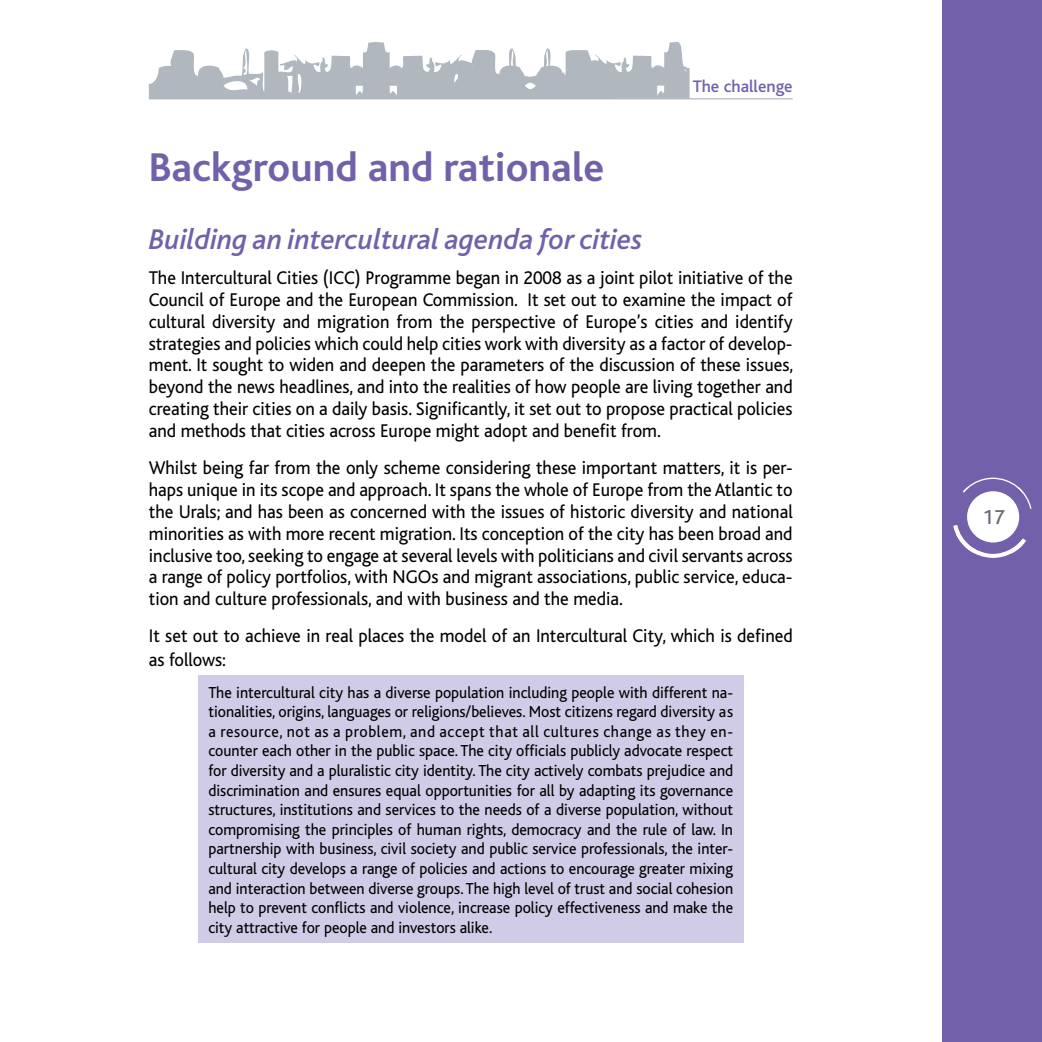
<style>
.page{position:relative;width:1042px;height:1042px;background:#fff}
.page>*{position:absolute;margin:0;border:0;box-sizing:border-box;transform-origin:0 0}
.t1{font:700 42px "Bliss";color:#7261aa}
.t2{font:italic 500 29.75px "Bliss";color:#7261aa}
.t3{font:500 21px "Bliss";color:#696e77}
.t4{font:19.25px/21.9px "Bliss";color:#000;text-align:justify;scale:.95 1}
.t5{font:500 17.5px "Bliss";color:#7261aa}
.t6{font:16.62px/19.6px "Bliss";color:#000;text-align:justify;scale:.95 1}
</style>
<div class="page">
<div style="left:198px;top:675px;width:546px;height:268px;background:#d0cbe6"></div>
<div style="left:943px;top:0;width:99px;height:1042px;background:#7261aa"></div>
<svg style="left:953px;top:525px;width:73px;height:33px"></svg>
<svg style="left:968px;top:478px;width:63px;height:31px"></svg>
<img style="left:956px;top:525px;width:67px;height:28px">
<img style="left:963px;top:487px;width:60px;height:6px">
<div style="left:967px;top:491px;width:52px;height:51px;background:#fff;border-radius:50%"></div>
<hr style="left:149px;top:98px;width:643px;height:1px;background:#b0b7bf">
<svg style="left:149px;top:41px;width:540px;height:57px"></svg>
<p class="t5" style="left:693px;top:80px;width:101px">The challenge</p>
<h1 class="t1" style="left:149px;top:152px;width:457px">Background and rationale</h1>
<h2 class="t2" style="left:149px;top:229px;width:495px">Building an intercultural agenda for cities</h2>
<p class="t4" style="left:149px;top:268px;width:680px">The Intercultural Cities (ICC) Programme began in 2008 as a joint pilot initiative of the Council of Europe and the European Commission. It set out to examine the impact of cultural diversity and migration from the perspective of Europe’s cities and identify strategies and policies which could help cities work with diversity as a factor of develop&shy;ment. It sought to widen and deepen the parameters of the discussion of these issues, beyond the news headlines, and into the realities of how people are living together and creating their cities on a daily basis. Significantly, it set out to propose practical policies and methods that cities across Europe might adopt and benefit from.</p>
<p class="t4" style="left:149px;top:459px;width:679px">Whilst being far from the only scheme considering these important matters, it is per&shy;haps unique in its scope and approach. It spans the whole of Europe from the Atlantic to the Urals; and has been as concerned with the issues of historic diversity and national minorities as with more recent migration. Its conception of the city has been broad and inclusive too, seeking to engage at several levels with politicians and civil servants across a range of policy portfolios, with NGOs and migrant associations, public service, educa&shy;tion and culture professionals, and with business and the media.</p>
<p class="t4" style="left:149px;top:626px;width:679px;line-height:23.6px">It set out to achieve in real places the model of an Intercultural City, which is defined as follows:</p>
<p class="t6" style="left:208px;top:684px;width:554px">The intercultural city has a diverse population including people with different na&shy;tionalities, origins, languages or religions/believes. Most citizens regard diversity as a resource, not as a problem, and accept that all cultures change as they en&shy;counter each other in the public space. The city officials publicly advocate respect for diversity and a pluralistic city identity. The city actively combats prejudice and discrimination and ensures equal opportunities for all by adapting its governance structures, institutions and services to the needs of a diverse population, without compromising the principles of human rights, democracy and the rule of law. In partnership with business, civil society and public service professionals, the inter&shy;cultural city develops a range of policies and actions to encourage greater mixing and interaction between diverse groups. The high level of trust and social cohesion help to prevent conflicts and violence, increase policy effectiveness and make the city attractive for people and investors alike.</p>
<p class="t3" style="left:982px;top:509px;width:24px">17</p>
</div>
